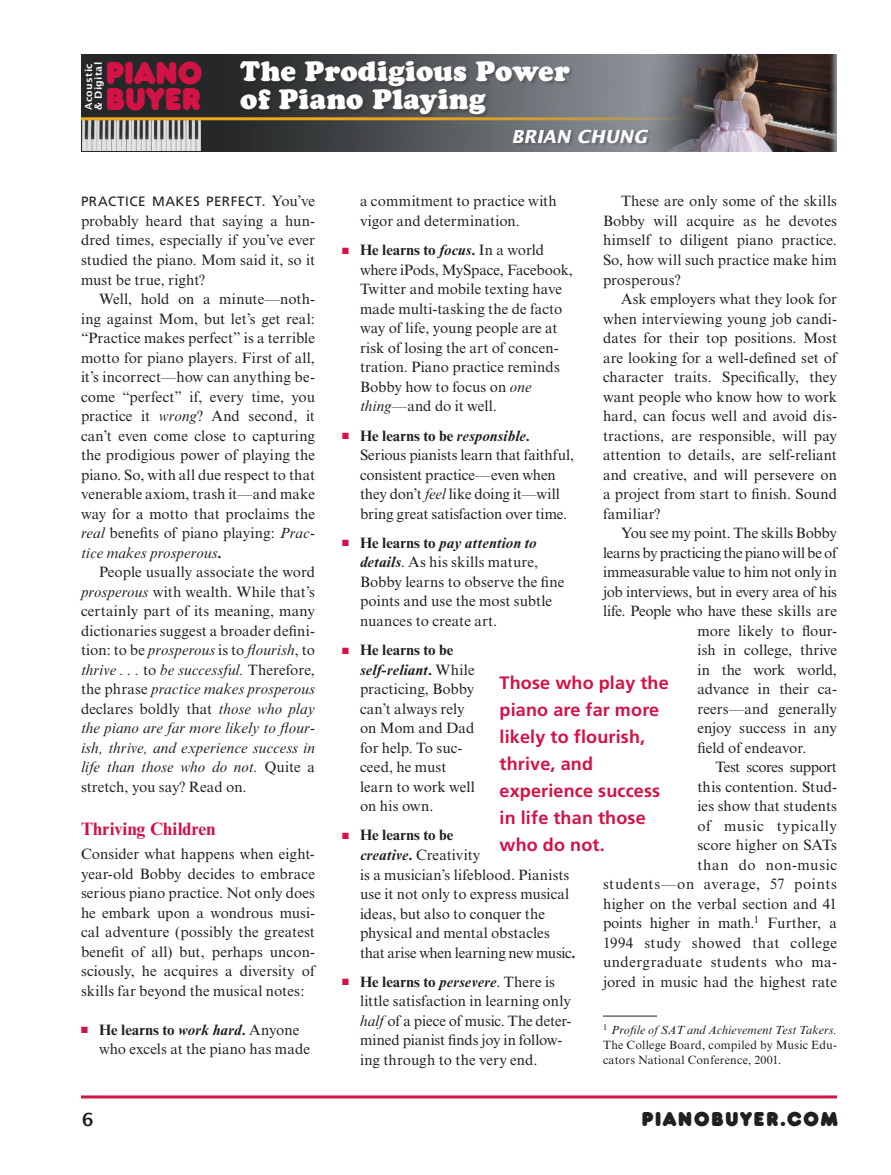
<style>
.page{position:relative;width:891px;height:1175px;background:#fff}
.page>*{position:absolute;margin:0;border:0;box-sizing:border-box;transform-origin:0 0}
.t1{font:33px "Frankfurter Std";letter-spacing:-.025em;color:#d31245}
.CT{font:900 27px/28.5px "Cooper BT";letter-spacing:.01em;color:#fff}
.t2{font:21px "Frankfurter Std";letter-spacing:.05em;color:#231f20}
.SIDE{font:700 18px/27px "Frutiger";letter-spacing:.01em;color:#d31245}
.B{font:700 18px "Times NRMT";letter-spacing:.01em;color:#d31245}
.CA{font:italic 700 18px "Lucida Sans";letter-spacing:.01em;color:#fff}
.t3{font:18px "Lucida San T Dem";color:#231f20}
.TXTi{font:15px/19.5px "Times NRMT";letter-spacing:.005em;color:#231f20}
.TXT{font:15px/19.5px "Times NRMT";letter-spacing:.005em;color:#231f20;text-align:justify}
.TXTi-2{font:15px "Times NRMT";letter-spacing:-.015em;color:#231f20}
.TXTi-3{font:15px "Times NRMT";letter-spacing:-.02em;color:#231f20}
.TXT-2{font:13.5px "Frutiger";letter-spacing:.035em;color:#231f20}
.FTN1{font:12px/15px "Times NRMT";letter-spacing:.02em;color:#231f20;text-align:justify}
.A-D{font:9.75px/9.8px "Lucida San T Dem";letter-spacing:.03em;color:#fff;scale:1.05 1}
.s1{font-family:"Times NRMT";font-size:15px}
.s2{font-style:italic}
.s3{font-weight:700}
.s4{color:#d31245}
.s5{font-weight:700;font-style:italic}
</style>
<div class="page">
<hr style="left:81px;top:1095px;width:756px;height:3px;background:#d31245">
<img style="left:81px;top:54px;width:756px;height:97px">
<img style="left:83px;top:120px;width:118px;height:31px">
<div style="left:241px;top:61px;width:332px;height:58px;background:#231f20;opacity:.27"></div>
<div style="left:514px;top:130px;width:138px;height:16px;background:#231f20;opacity:.27"></div>
<hr style="left:603px;top:1015px;width:54px;height:1px;background:#231f20">
<hr style="left:81px;top:117px;width:601px;height:3px;background:#efa71f">
<p class="A-D" style="left:84px;top:110px;width:48px;rotate:-90deg">Acoustic &amp; Digital</p>
<p class="t1" style="left:105px;top:53px;width:99px">PIANO</p>
<p class="t1" style="left:105px;top:79px;width:98px">BUYER</p>
<p class="CT" style="left:240px;top:57px;width:331px">The Prodigious Power of Piano Playing</p>
<p class="CA" style="left:512px;top:125px;width:137px">BRIAN CHUNG</p>
<p class="TXT-2" style="left:81px;top:194px;width:236px">PRACTICE MAKES PERFECT. <span class="s1">You’ve</span></p>
<p class="TXT" style="left:81px;top:211px;width:236px">probably heard that saying a hun&shy;dred times, especially if you’ve ever studied the piano. Mom said it, so it must be true, right?</p>
<p class="TXTi" style="left:81px;top:289px;width:236px;text-align:justify;text-indent:18px">Well, hold on a minute—noth&shy;ing against Mom, but let’s get real: “Practice makes perfect” is a terrible motto for piano players. First of all, it’s incorrect—how can anything be&shy;come “perfect” if, every time, you practice it <span class="s2">wrong</span>? And second, it can’t even come close to capturing the prodigious power of playing the piano. So, with all due respect to that venerable axiom, trash it—and make way for a motto that proclaims the <span class="s2">real</span> benefits of piano playing: <span class="s2">Prac&shy;tice makes prosperous</span><span class="s3">.</span></p>
<p class="TXTi" style="left:81px;top:562px;width:236px;text-align:justify;text-indent:18px">People usually associate the word <span class="s2">prosperous</span> with wealth. While that’s certainly part of its meaning, many dictionaries suggest a broader defini&shy;tion: to be <span class="s2">prosperous</span> is to <span class="s2">flourish</span>, to <span class="s2">thrive . . .</span> to <span class="s2">be successful.</span> Therefore, the phrase <span class="s2">practice makes prosperous </span>declares boldly that <span class="s2">those who play the piano are far more likely to flour&shy;ish, thrive, and experience success in life than those who do not.</span> Quite a stretch, you say? Read on.</p>
<p class="B" style="left:81px;top:818px;width:136px">Thriving Children</p>
<p class="TXT" style="left:81px;top:844px;width:236px">Consider what happens when eight&shy;year-old Bobby decides to embrace serious piano practice. Not only does he embark upon a wondrous musi&shy;cal adventure (possibly the greatest benefit of all) but, perhaps uncon&shy;sciously, he acquires a diversity of skills far beyond the musical notes:</p>
<p class="TXTi" style="left:99px;top:1020px;width:213px;text-indent:-18px"><span class="s4">■</span> <span class="s3">He learns to</span> <span class="s5">work hard</span><span class="s3">.</span> Anyone who excels at the piano has made</p>
<p class="TXTi" style="left:360px;top:192px;width:198px">a commitment to practice with vigor and determination.</p>
<p class="TXTi" style="left:360px;top:240px;width:215px;text-indent:-18px"><span class="s4">■</span> <span class="s3">He learns to</span> <span class="s5">focus</span><span class="s3">.</span> In a world where iPods, MySpace, Facebook,<br>Twitter and mobile texting have made multi-tasking the de facto way of life, young people are at risk of losing the art of concen&shy;tration. Piano practice reminds<br>Bobby how to focus on <span class="s2">one thing</span>—and do it well.</p>
<p class="TXTi" style="left:360px;top:426px;width:216px;text-indent:-18px"><span class="s4">■</span> <span class="s3">He learns to be</span> <span class="s5">responsible</span><span class="s3">.<br></span>Serious pianists learn that faithful, consistent practice—even when they don’t <span class="s2">feel</span> like doing it—will bring great satisfaction over time.</p>
<p class="TXTi" style="left:360px;top:533px;width:206px;text-indent:-18px"><span class="s4">■</span> <span class="s3">He learns to</span> <span class="s5">pay attention to details</span>. As his skills mature,<br>Bobby learns to observe the fine points and use the most subtle nuances to create art.</p>
<p class="TXTi" style="left:360px;top:640px;width:117px;text-indent:-18px"><span class="s4">■</span> <span class="s3">He learns to be </span><span class="s5">self-reliant</span><span class="s3">.</span> While practicing, Bobby can’t always rely on Mom and Dad for help. To suc&shy;ceed, he must learn to work well on his own.</p>
<p class="TXTi" style="left:360px;top:825px;width:217px;text-indent:-18px"><span class="s4">■</span> <span class="s3">He learns to be<br></span><span class="s5">creative</span><span class="s3">.</span> Creativity<br>is a musician’s lifeblood. Pianists use it not only to express musical ideas, but also to conquer the physical and mental obstacles that arise when learning new music<span class="s3">.</span></p>
<p class="TXTi" style="left:360px;top:972px;width:212px;text-indent:-18px"><span class="s4">■</span> <span class="s3">He learns to</span> <span class="s5">persevere</span>. There is little satisfaction in learning only <span class="s2">half</span> of a piece of music. The deter&shy;mined pianist finds joy in follow&shy;ing through to the very end.</p>
<p class="TXTi" style="left:603px;top:192px;width:236px;text-align:justify;text-indent:18px">These are only some of the skills Bobby will acquire as he devotes himself to diligent piano practice.<br>So, how will such practice make him prosperous?</p>
<p class="TXTi" style="left:603px;top:289px;width:236px;text-align:justify;text-indent:18px">Ask employers what they look for when interviewing young job candi&shy;dates for their top positions. Most are looking for a well-defined set of character traits. Specifically, they want people who know how to work hard, can focus well and avoid dis&shy;tractions, are responsible, will pay attention to details, are self-reliant and creative, and will persevere on a project from start to finish. Sound familiar?</p>
<p class="TXTi" style="left:621px;top:523px;width:217px">You see my point. The skills Bobby</p>
<p class="TXTi-2" style="left:603px;top:544px;width:236px">learns by practicing the piano will be of</p>
<p class="TXTi-2" style="left:603px;top:563px;width:235px">immeasurable value to him not only in</p>
<p class="TXTi-3" style="left:603px;top:583px;width:236px">job interviews, but in every area of his</p>
<p class="TXTi-2" style="left:603px;top:602px;width:236px">life. People who have these skills are</p>
<p class="TXTi" style="left:698px;top:621px;width:141px">more likely to flour-</p>
<p class="TXTi" style="left:698px;top:640px;width:141px">ish in college, thrive</p>
<p class="TXTi-3" style="left:698px;top:661px;width:141px">in the work world,</p>
<p class="TXTi" style="left:698px;top:679px;width:141px">advance in their ca-</p>
<p class="TXTi" style="left:698px;top:699px;width:141px">reers—and generally</p>
<p class="TXTi" style="left:698px;top:718px;width:141px">enjoy success in any</p>
<p class="TXTi" style="left:698px;top:738px;width:110px">field of endeavor.</p>
<p class="TXTi" style="left:603px;top:757px;width:236px;text-align:right">Test scores support<br>this contention. Stud-<br>ies show that students<br>of music typically<br>score higher on SATs<br>than do non-music students—on average, 57 points higher on the verbal section and 41 points higher in math.<sup>1</sup> Further, a<br>1994 study showed that college undergraduate students who ma&shy;jored in music had the highest rate</p>
<p class="SIDE" style="left:500px;top:669px;width:171px">Those who play the piano are far more likely to flourish, thrive, and experience success in life than those who do not.</p>
<p class="FTN1" style="left:603px;top:1022px;width:236px"><sup>1</sup> <span class="s2">Profile of SAT and Achievement Test Takers.<br></span>The College Board, compiled by Music Edu&shy;cators National Conference, 2001.</p>
<p class="t3" style="left:82px;top:1108px;width:13px">6</p>
<h3 class="t2" style="left:641px;top:1106px;width:198px">PIANOBUYER.COM</h3>
</div>
